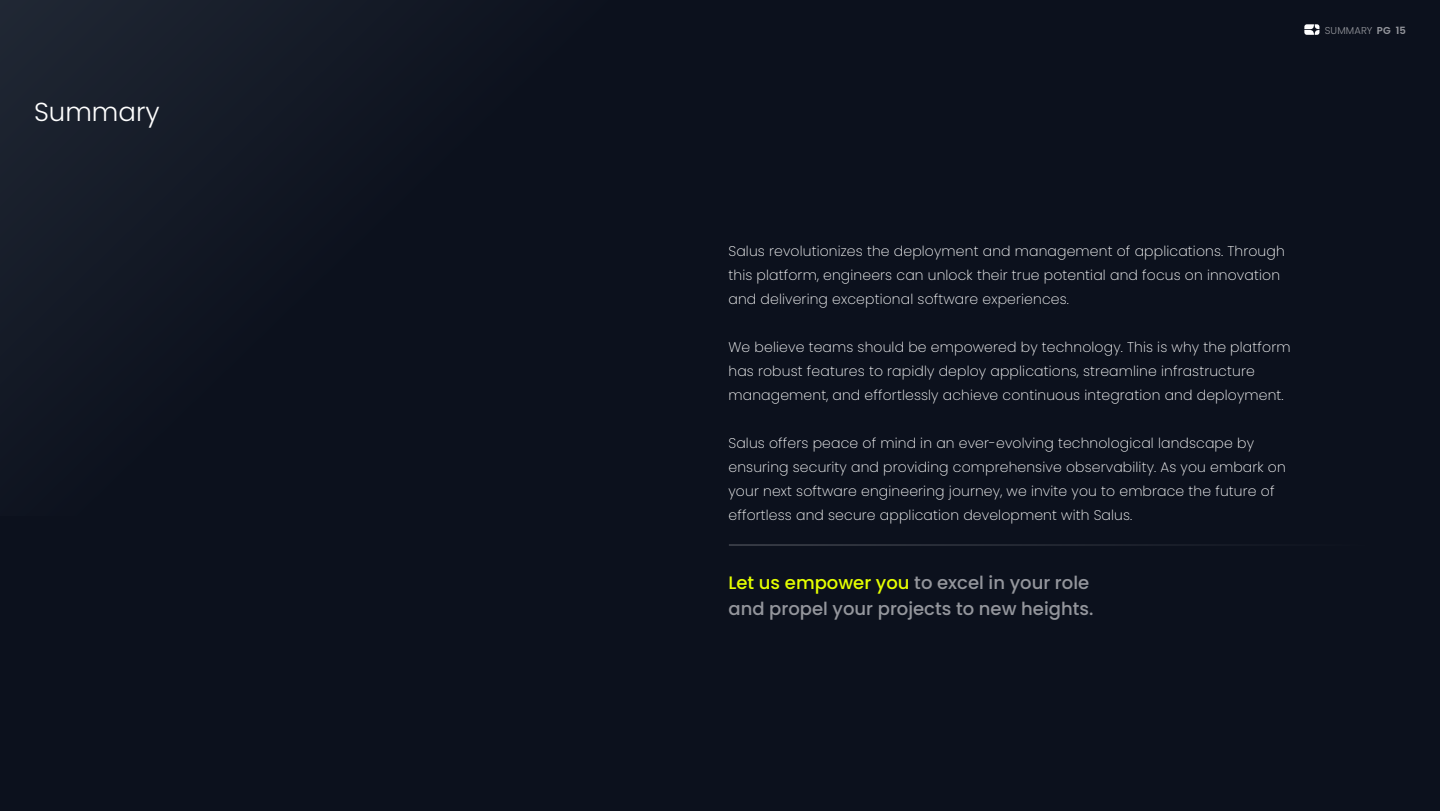
<style>
.page{position:relative;width:1440px;height:811px;background:#0c111d}
.page>*{position:absolute;margin:0;border:0;box-sizing:border-box;transform-origin:0 0}
.t1{font:300 26px "Poppins";color:#fff}
.t2{font:500 18px/26px "Poppins";color:#94969c}
.t3{font:200 14px/24px "Poppins";letter-spacing:.01em;color:#fff}
.t4{font:300 10px "Poppins";letter-spacing:.01em;color:#94969c}
.s1{font-weight:600}
.s2{color:#e5ff00}
</style>
<div class="page">
<div style="left:0;top:0;width:815px;height:516px;background:linear-gradient(to right,#151b27,#090e1a)"></div>
<svg style="left:1304px;top:24px;width:16px;height:11px"></svg>
<hr style="left:729px;top:544px;width:643px;height:1px;background:#fff">
<h1 class="t1" style="left:34px;top:97px;width:127px">Summary</h1>
<p class="t4" style="left:1325px;top:25px;width:83px">SUMMARY <span class="s1">PG 15</span></p>
<p class="t3" style="left:729px;top:239px;width:558px">Salus revolutionizes the deployment and management of applications. Through this platform, engineers can unlock their true potential and focus on innovation and delivering exceptional software experiences.</p>
<p class="t3" style="left:729px;top:335px;width:564px">We believe teams should be empowered by technology. This is why the platform has robust features to rapidly deploy applications, streamline infrastructure management, and effortlessly achieve continuous integration and deployment.</p>
<p class="t3" style="left:729px;top:431px;width:559px">Salus offers peace of mind in an ever-evolving technological landscape by ensuring security and providing comprehensive observability. As you embark on your next software engineering journey, we invite you to embrace the future of effortless and secure application development with Salus.</p>
<p class="t2" style="left:729px;top:569px;width:366px"><span class="s2">Let us empower you</span> to excel in your role and propel your projects to new heights.</p>
</div>
